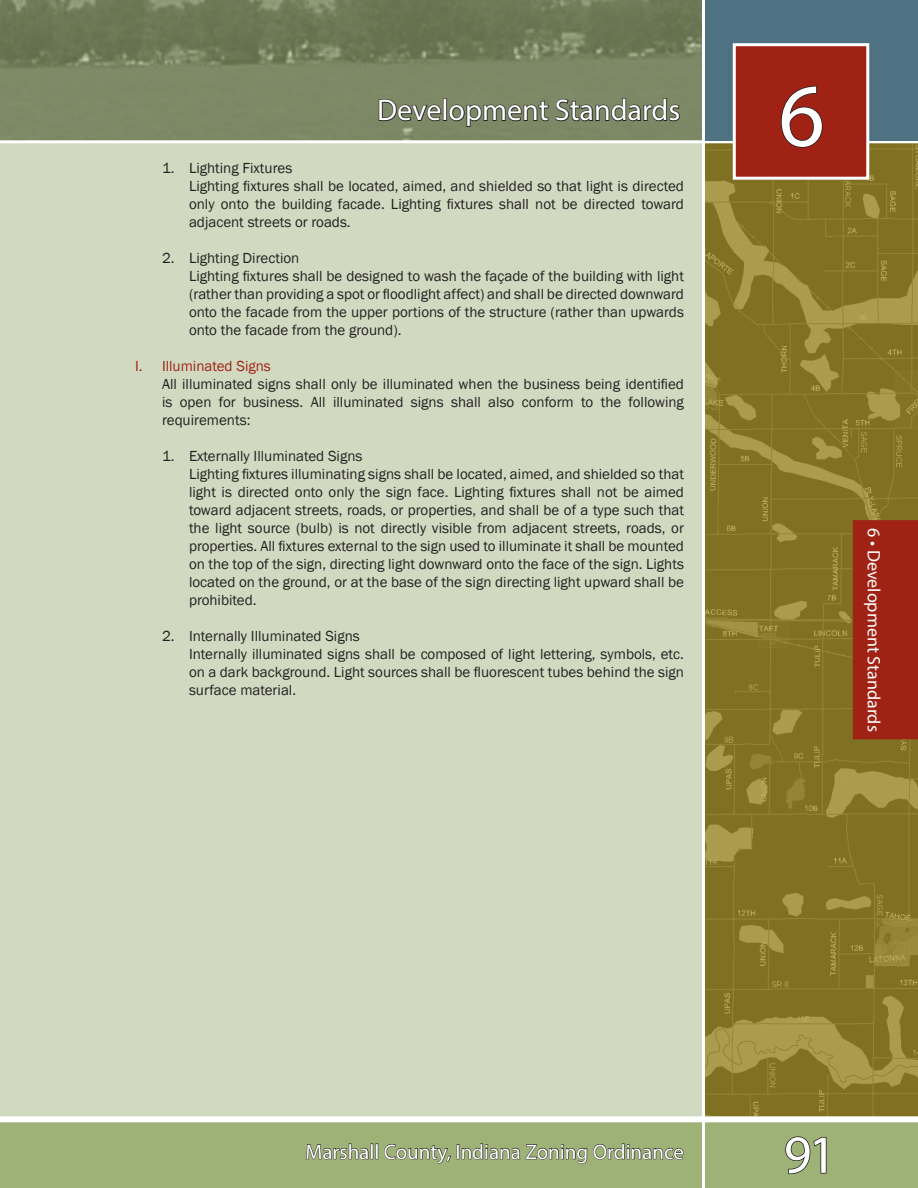
<style>
.page{position:relative;width:918px;height:1188px;background:#fff}
.page>*{position:absolute;margin:0;border:0;box-sizing:border-box;transform-origin:0 0}
.t1{font:90px "Myriad Pro";color:#fff}
.t2{font:54px "Myriad Pro";color:#fff}
.t3{font:30px "Myriad Pro";color:#fff}
.t4{font:21px "Myriad Pro";color:#fff}
.t5{font:18px "Myriad Pro";color:#fff}
.Section_1t{font:15px/18px "Franklin Gothic";color:#231f20;text-align:justify}
.Section_At{font:15px/18px "Franklin Gothic";color:#231f20;text-align:justify}
.Section__1{font:15px "Franklin Gothic";color:#231f20}
.Section_A{font:15px "Franklin Gothic";color:#9f2214}
</style>
<div class="page">
<div style="left:0;top:134px;width:918px;height:1054px;background:#d1dac1"></div>
<img style="left:705px;top:143px;width:213px;height:973px">
<svg style="left:0;top:0;width:918px;height:143px;background:#778260"></svg>
<svg style="left:0;top:1116px;width:918px;height:72px;background:#a9ba86"></svg>
<div style="left:702px;top:0;width:216px;height:140px;background:#4e7282"></div>
<hr style="left:702px;top:0;width:3px;height:1188px;background:#fff">
<svg style="left:378px;top:98px;width:64px;height:24px;background:#5e644d"></svg>
<div style="left:443px;top:98px;width:4px;height:23px;border:2px solid #231f20"></div>
<svg style="left:448px;top:53px;width:233px;height:91px;background:#798364"></svg>
<svg style="left:785px;top:1136px;width:42px;height:39px;background:#7f8d61"></svg>
<div style="left:853px;top:520px;width:65px;height:219px;background:#9f2214"></div>
<div style="left:733px;top:43px;width:136px;height:137px;background:#9f2214;border:3px solid #fff"></div>
<svg style="left:781px;top:85px;width:42px;height:63px"></svg>
<svg style="left:306px;top:1140px;width:72px;height:23px;background:#7d8b5f"></svg>
<svg style="left:384px;top:1133px;width:67px;height:42px;background:#8fa06c"></svg>
<svg style="left:457px;top:1125px;width:227px;height:53px;background:#91a36e"></svg>
<h3 class="t3" style="left:377px;top:92px;width:305px">Development Standards</h3>
<p class="Section__1" style="left:162px;top:158px;width:132px">1. Lighting Fixtures</p>
<p class="Section_1t" style="left:189px;top:177px;width:497px">Lighting fixtures shall be located, aimed, and shielded so that light is directed only onto the building facade. Lighting fixtures shall not be directed toward adjacent streets or roads.</p>
<p class="Section__1" style="left:162px;top:248px;width:139px">2. Lighting Direction</p>
<p class="Section_1t" style="left:189px;top:267px;width:497px">Lighting fixtures shall be designed to wash the façade of the building with light (rather than providing a spot or floodlight affect) and shall be directed downward onto the facade from the upper portions of the structure (rather than upwards onto the facade from the ground).</p>
<p class="Section_A" style="left:135px;top:356px;width:137px">I. Illuminated Signs</p>
<p class="Section_At" style="left:162px;top:375px;width:524px">All illuminated signs shall only be illuminated when the business being identified is open for business. All illuminated signs shall also conform to the following requirements:</p>
<p class="Section__1" style="left:162px;top:446px;width:202px">1. Externally Illuminated Signs</p>
<p class="Section_1t" style="left:189px;top:465px;width:497px">Lighting fixtures illuminating signs shall be located, aimed, and shielded so that light is directed onto only the sign face. Lighting fixtures shall not be aimed toward adjacent streets, roads, or properties, and shall be of a type such that the light source (bulb) is not directly visible from adjacent streets, roads, or properties. All fixtures external to the sign used to illuminate it shall be mounted on the top of the sign, directing light downward onto the face of the sign. Lights located on the ground, or at the base of the sign directing light upward shall be prohibited.</p>
<p class="Section__1" style="left:162px;top:626px;width:199px">2. Internally Illuminated Signs</p>
<p class="Section_1t" style="left:189px;top:645px;width:497px">Internally illuminated signs shall be composed of light lettering, symbols, etc. on a dark background. Light sources shall be fluorescent tubes behind the sign surface material.</p>
<h1 class="t1" style="left:779px;top:60px;width:48px">6</h1>
<p class="t5" style="left:885px;top:528px;width:205px;rotate:90deg">6 • Development Standards</p>
<h3 class="t4" style="left:305px;top:1139px;width:380px">Marshall County, Indiana Zoning Ordinance</h3>
<h2 class="t2" style="left:784px;top:1121px;width:54px">91</h2>
</div>
